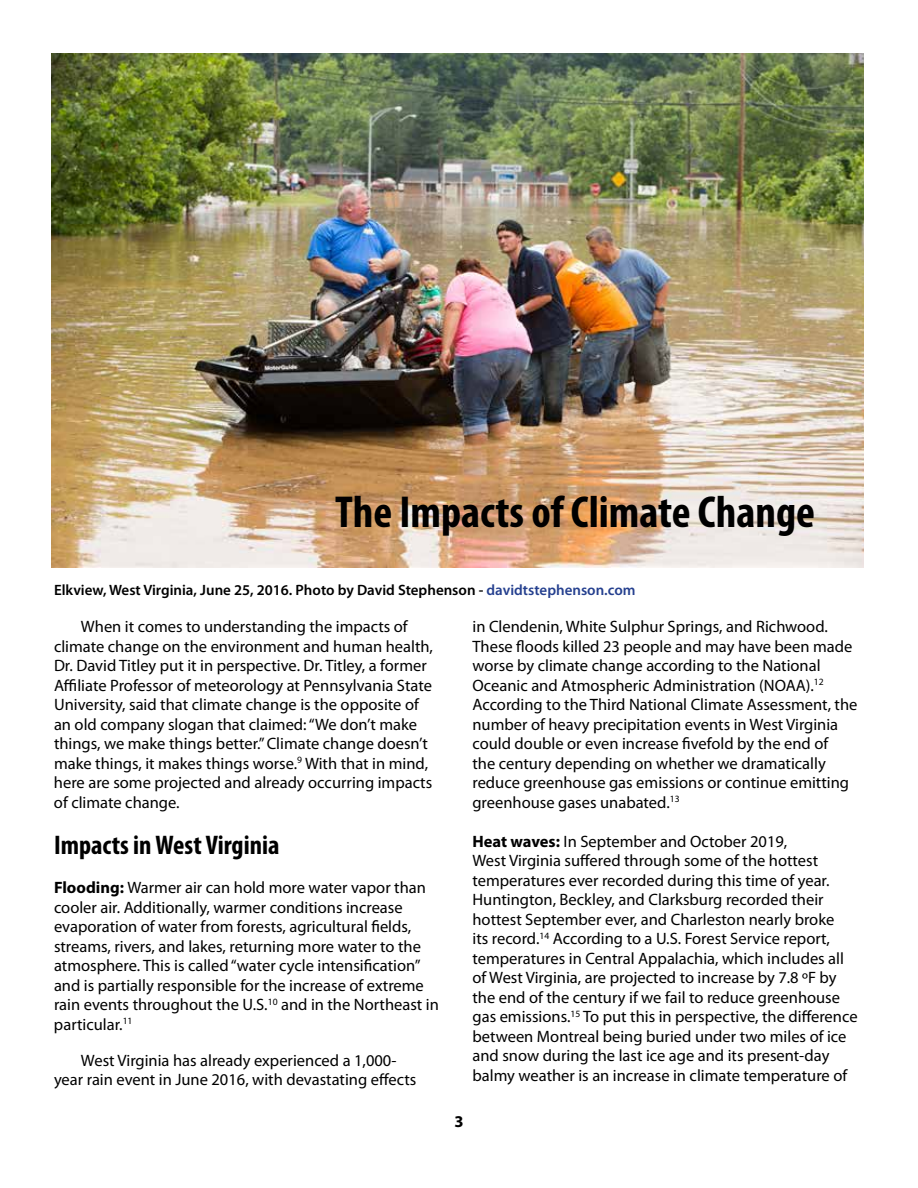
<style>
.page{position:relative;width:918px;height:1188px;background:#fff}
.page>*{position:absolute;margin:0;border:0;box-sizing:border-box;transform-origin:0 0}
.t1{font:700 condensed 45px "Myriad Pro";color:#000}
.t2{font:700 condensed 27px "Myriad Pro";color:#000}
.t3{font:16.5px/19.5px "Myriad Pro";color:#000}
.t4{font:700 16.5px "Myriad Pro";color:#000}
.t5{font:600 15px "Myriad Pro";color:#000}
.s1{color:#25408f}
.s2{font-weight:700}
</style>
<div class="page">
<img style="left:51px;top:53px;width:813px;height:514px">
<h1 class="t1" style="left:335px;top:484px;width:481px">The Impacts of Climate Change</h1>
<p class="t5" style="left:54px;top:580px;width:583px">Elkview, West Virginia, June 25, 2016. Photo by David Stephenson - <span class="s1">davidtstephenson.com</span></p>
<p class="t3" style="left:54px;top:617px;width:381px;text-indent:27px">When it comes to understanding the impacts of climate change on the environment and human health, Dr. David Titley put it in perspective. Dr. Titley, a former Affiliate Professor of meteorology at Pennsylvania State University, said that climate change is the opposite of an old company slogan that claimed: “We don’t make things, we make things better.” Climate change doesn’t make things, it makes things worse.<sup>9</sup> With that in mind, here are some projected and already occurring impacts of climate change.</p>
<h2 class="t2" style="left:54px;top:828px;width:227px">Impacts in West Virginia</h2>
<p class="t3" style="left:54px;top:878px;width:386px"><span class="s2">Flooding:</span> Warmer air can hold more water vapor than cooler air. Additionally, warmer conditions increase evaporation of water from forests, agricultural fields, streams, rivers, and lakes, returning more water to the atmosphere. This is called “water cycle intensification” and is partially responsible for the increase of extreme rain events throughout the U.S.<sup>10</sup> and in the Northeast in particular.<sup>11</sup></p>
<p class="t3" style="left:54px;top:1050px;width:364px;text-align:center">West Virginia has already experienced a 1,000-<br>year rain event in June 2016, with devastating effects</p>
<p class="t3" style="left:472px;top:617px;width:387px">in Clendenin, White Sulphur Springs, and Richwood.<br>These floods killed 23 people and may have been made worse by climate change according to the National Oceanic and Atmospheric Administration (NOAA).<sup>12<br></sup>According to the Third National Climate Assessment, the number of heavy precipitation events in West Virginia could double or even increase fivefold by the end of<br>the century depending on whether we dramatically reduce greenhouse gas emissions or continue emitting greenhouse gases unabated.<sup>13</sup></p>
<p class="t3" style="left:472px;top:831px;width:387px"><span class="s2">Heat waves:</span> In September and October 2019,<br>West Virginia suffered through some of the hottest temperatures ever recorded during this time of year.<br>Huntington, Beckley, and Clarksburg recorded their hottest September ever, and Charleston nearly broke<br>its record.<sup>14</sup> According to a U.S. Forest Service report, temperatures in Central Appalachia, which includes all of West Virginia, are projected to increase by 7.8 ºF by the end of the century if we fail to reduce greenhouse gas emissions.<sup>15</sup> To put this in perspective, the difference between Montreal being buried under two miles of ice and snow during the last ice age and its present-day balmy weather is an increase in climate temperature of</p>
<p class="t4" style="left:454px;top:1111px;width:11px">3</p>
</div>
